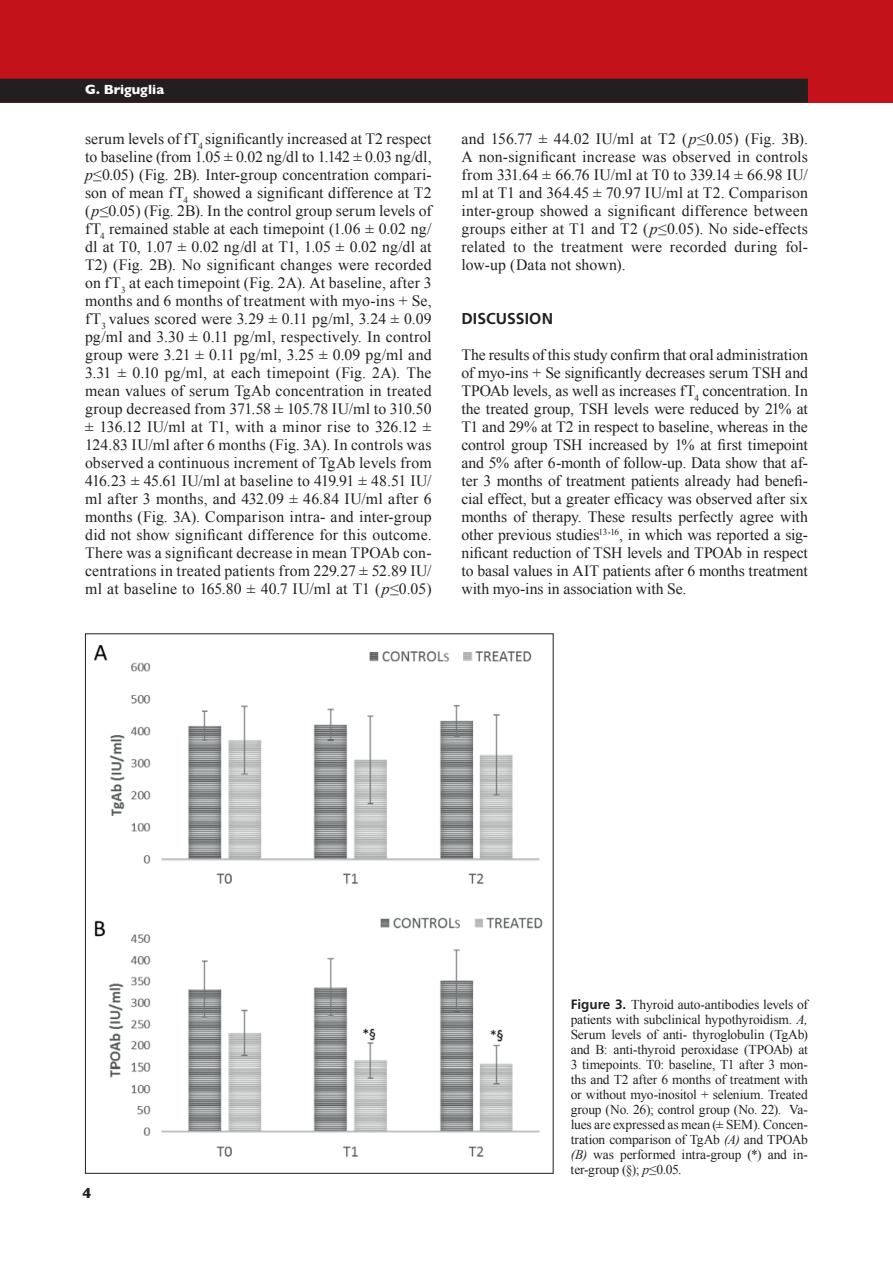
<style>
.page{position:relative;width:893px;height:1263px;background:#fff}
.page>*{position:absolute;margin:0;border:0;box-sizing:border-box;transform-origin:0 0}
.t1{font:15.75px/18px "Times New Roman";letter-spacing:.01em;color:#231f20;text-align:justify}
.t2{font:700 15.75px "Frutiger";letter-spacing:.005em;color:#231f20}
.t3{font:700 15px "Gill Sans";color:#231f20}
.t4{font:13.5px/15px "Times New Roman";letter-spacing:-.01em;color:#231f20;text-align:justify}
.t5{font:700 13.5px "Gill Sans";color:#fff}
.s1{font-style:italic}
.s2{font-family:"Frutiger";font-weight:700}
</style>
<div class="page">
<div style="left:0;top:0;width:893px;height:103px;background:#c4121a"></div>
<div style="left:0;top:79px;width:808px;height:24px;background:#231f20"></div>
<img style="left:94px;top:644px;width:449px;height:513px">
<p class="t5" style="left:85px;top:79px;width:81px">G. Briguglia</p>
<p class="t1" style="left:85px;top:129px;width:348px">serum levels of fT<sub>4</sub> significantly increased at T2 respect to baseline (from 1.05 ± 0.02 ng/dl to 1.142 ± 0.03 ng/dl, <span class="s1">p</span>≤0.05) (Fig. 2B). Inter-group concentration compari&shy;son of mean fT<sub>4</sub> showed a significant difference at T2 (<span class="s1">p</span>≤0.05) (Fig. 2B). In the control group serum levels of fT<sub>4</sub> remained stable at each timepoint (1.06 ± 0.02 ng/ dl at T0, 1.07 ± 0.02 ng/dl at T1, 1.05 ± 0.02 ng/dl at T2) (Fig. 2B). No significant changes were recorded on fT<sub>3</sub> at each timepoint (Fig. 2A). At baseline, after 3 months and 6 months of treatment with myo-ins + Se, fT<sub>3</sub> values scored were 3.29 ± 0.11 pg/ml, 3.24 ± 0.09 pg/ml and 3.30 ± 0.11 pg/ml, respectively. In control group were 3.21 ± 0.11 pg/ml, 3.25 ± 0.09 pg/ml and 3.31 ± 0.10 pg/ml, at each timepoint (Fig. 2A). The mean values of serum TgAb concentration in treated group decreased from 371.58 ± 105.78 IU/ml to 310.50 ± 136.12 IU/ml at T1, with a minor rise to 326.12 ± 124.83 IU/ml after 6 months (Fig. 3A). In controls was observed a continuous increment of TgAb levels from 416.23 ± 45.61 IU/ml at baseline to 419.91 ± 48.51 IU/ ml after 3 months, and 432.09 ± 46.84 IU/ml after 6 months (Fig. 3A). Comparison intra- and inter-group did not show significant difference for this outcome.<br>There was a significant decrease in mean TPOAb con&shy;centrations in treated patients from 229.27 ± 52.89 IU/ ml at baseline to 165.80 ± 40.7 IU/ml at T1 (<span class="s1">p</span>≤0.05)</p>
<p class="t1" style="left:461px;top:129px;width:348px">and 156.77 ± 44.02 IU/ml at T2 (<span class="s1">p</span>≤0.05) (Fig. 3B).<br>A non-significant increase was observed in controls from 331.64 ± 66.76 IU/ml at T0 to 339.14 ± 66.98 IU/ ml at T1 and 364.45 ± 70.97 IU/ml at T2. Comparison inter-group showed a significant difference between groups either at T1 and T2 (<span class="s1">p</span>≤0.05). No side-effects related to the treatment were recorded during fol&shy;low-up (Data not shown).</p>
<p class="t2" style="left:461px;top:309px;width:93px">DISCUSSION</p>
<p class="t1" style="left:461px;top:346px;width:348px">The results of this study confirm that oral administration of myo-ins + Se significantly decreases serum TSH and TPOAb levels, as well as increases fT<sub>4</sub> concentration. In the treated group, TSH levels were reduced by 21% at T1 and 29% at T2 in respect to baseline, whereas in the control group TSH increased by 1% at first timepoint and 5% after 6-month of follow-up. Data show that af&shy;ter 3 months of treatment patients already had benefi&shy;cial effect, but a greater efficacy was observed after six months of therapy. These results perfectly agree with other previous studies<sup>13-16</sup>, in which was reported a sig&shy;nificant reduction of TSH levels and TPOAb in respect to basal values in AIT patients after 6 months treatment with myo-ins in association with Se.</p>
<p class="t3" style="left:82px;top:1181px;width:10px">4</p>
<p class="t4" style="left:571px;top:997px;width:239px"><span class="s2">Figure 3.</span> Thyroid auto-antibodies levels of patients with subclinical hypothyroidism. <span class="s1">A, </span>Serum levels of anti- thyroglobulin (TgAb) and B: anti-thyroid peroxidase (TPOAb) at 3 timepoints. T0: baseline, T1 after 3 mon&shy;ths and T2 after 6 months of treatment with or without myo-inositol + selenium. Treated group (No. 26); control group (No. 22). Va&shy;lues are expressed as mean (± SEM). Concen&shy;tration comparison of TgAb <span class="s1">(A)</span> and TPOAb <span class="s1">(B)</span> was performed intra-group (*) and in&shy;ter-group (§); <span class="s1">p</span>≤0.05.</p>
</div>
